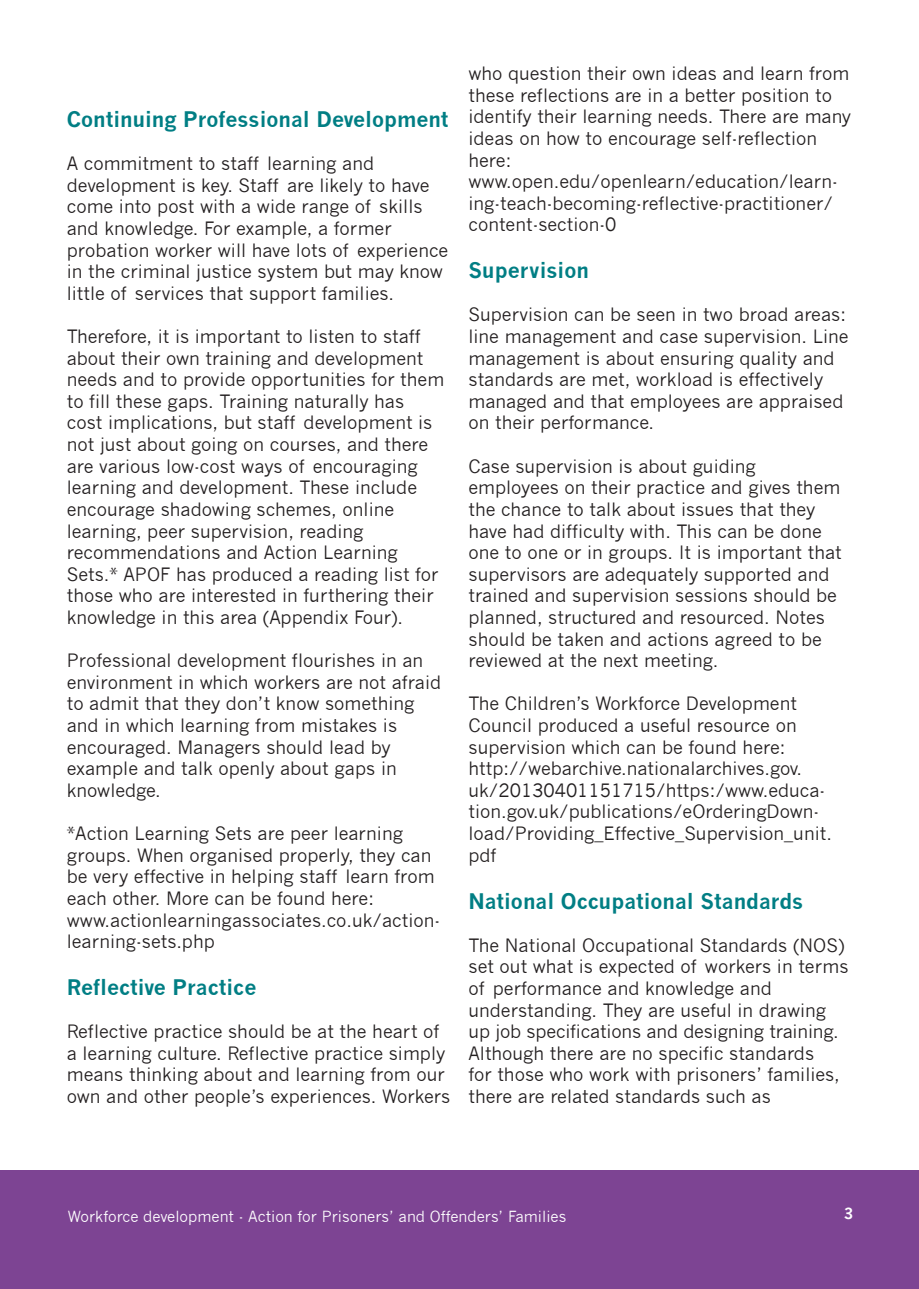
<style>
.page{position:relative;width:919px;height:1289px;background:#fff}
.page>*{position:absolute;margin:0;border:0;box-sizing:border-box;transform-origin:0 0}
.t1{font:700 21px "News Gothic";color:#017e84}
.t2{font:18px/21.6px "News Gothic";color:#231f20}
.t3{font:15px "News Gothic";color:#fff}
.t4{font:700 15px "News Gothic";color:#fff}
</style>
<div class="page">
<div style="left:0;top:1170px;width:918px;height:118px;background:#7d4493"></div>
<p class="t1" style="left:67px;top:106px;width:383px">Continuing Professional Development</p>
<p class="t2" style="left:67px;top:153px;width:383px">A commitment to staff learning and development is key. Staff are likely to have come into post with a wide range of skills and knowledge. For example, a former probation worker will have lots of experience in the criminal justice system but may know little of services that support families.</p>
<p class="t2" style="left:67px;top:326px;width:379px">Therefore, it is important to listen to staff about their own training and development needs and to provide opportunities for them to fill these gaps. Training naturally has cost implications, but staff development is not just about going on courses, and there are various low-cost ways of encouraging learning and development. These include encourage shadowing schemes, online learning, peer supervision, reading recommendations and Action Learning Sets.* APOF has produced a reading list for those who are interested in furthering their knowledge in this area (Appendix Four).</p>
<p class="t2" style="left:67px;top:650px;width:376px">Professional development flourishes in an environment in which workers are not afraid to admit that they don’t know something and in which learning from mistakes is encouraged. Managers should lead by example and talk openly about gaps in knowledge.</p>
<p class="t2" style="left:67px;top:822px;width:375px">*Action Learning Sets are peer learning groups. When organised properly, they can be very effective in helping staff learn from each other. More can be found here: www.actionlearningassociates.co.uk/action&shy;learning-sets.php</p>
<p class="t1" style="left:67px;top:974px;width:191px">Reflective Practice</p>
<p class="t2" style="left:67px;top:1020px;width:385px">Reflective practice should be at the heart of a learning culture. Reflective practice simply means thinking about and learning from our own and other people’s experiences. Workers</p>
<p class="t2" style="left:468px;top:63px;width:384px">who question their own ideas and learn from these reflections are in a better position to identify their learning needs. There are many ideas on how to encourage self-reflection here: www.open.edu/openlearn/education/learn&shy;ing-teach-becoming-reflective-practitioner/ content-section-0</p>
<p class="t1" style="left:468px;top:258px;width:122px">Supervision</p>
<p class="t2" style="left:468px;top:304px;width:381px">Supervision can be seen in two broad areas: line management and case supervision. Line management is about ensuring quality and standards are met, workload is effectively managed and that employees are appraised on their performance.</p>
<p class="t2" style="left:468px;top:455px;width:375px">Case supervision is about guiding employees on their practice and gives them the chance to talk about issues that they have had difficulty with. This can be done one to one or in groups. It is important that supervisors are adequately supported and trained and supervision sessions should be planned, structured and resourced. Notes should be taken and actions agreed to be reviewed at the next meeting.</p>
<p class="t2" style="left:468px;top:693px;width:365px">The Children’s Workforce Development Council produced a useful resource on supervision which can be found here: http://webarchive.nationalarchives.gov. uk/20130401151715/https:/www.educa&shy;tion.gov.uk/publications/eOrderingDown&shy;load/Providing_Effective_Supervision_unit. pdf</p>
<p class="t1" style="left:468px;top:888px;width:336px">National Occupational Standards</p>
<p class="t2" style="left:468px;top:934px;width:381px">The National Occupational Standards (NOS) set out what is expected of workers in terms of performance and knowledge and understanding. They are useful in drawing up job specifications and designing training.<br>Although there are no specific standards<br>for those who work with prisoners’ families, there are related standards such as</p>
<p class="t3" style="left:68px;top:1207px;width:500px">Workforce development - Action for Prisoners’ and Offenders’ Families</p>
<p class="t4" style="left:843px;top:1204px;width:11px">3</p>
</div>
